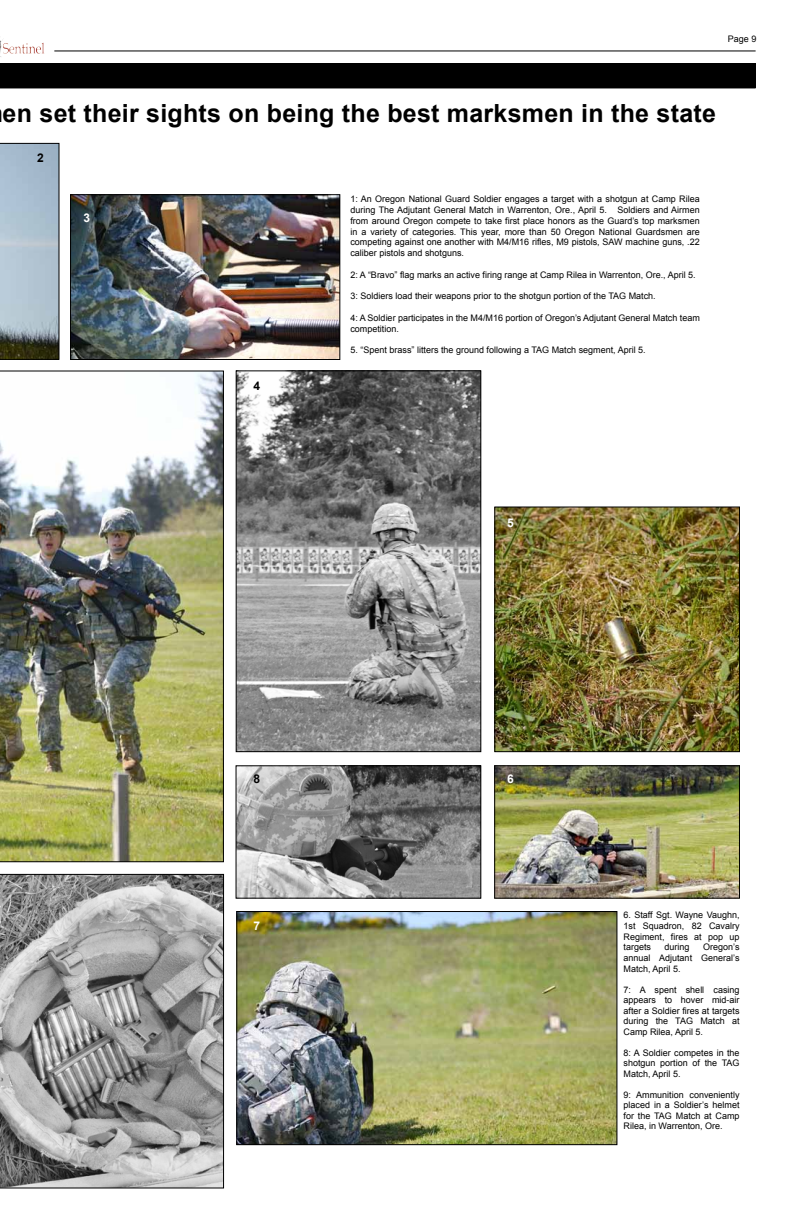
<style>
.page{position:relative;width:792px;height:1224px;background:#fff}
.page>*{position:absolute;margin:0;border:0;box-sizing:border-box;transform-origin:0 0}
.t1{font:700 25px "Arial";letter-spacing:.01em;color:#000}
.t2{font:700 12px "Arial";color:#fff}
.t3{font:700 12px "Arial";color:#000}
.t4{font:9px/10.8px "Arial";color:#000;text-align:justify}
</style>
<div class="page">
<img style="left:0;top:40px;width:4px;height:17px">
<div style="left:0;top:63px;width:756px;height:25px;background:#000"></div>
<hr style="left:54px;top:51px;width:702px;height:1px;background:#000">
<img style="left:0;top:371px;width:224px;height:491px">
<svg style="left:0;top:143px;width:59px;height:216px;background:#9eafba"></svg>
<img style="left:238px;top:373px;width:241px;height:377px">
<div style="left:236px;top:371px;width:245px;height:381px;border:1px solid #000"></div>
<svg style="left:0;top:874px;width:224px;height:314px;background:#9b9b9b"></svg>
<img style="left:72px;top:197px;width:266px;height:161px">
<div style="left:70px;top:195px;width:270px;height:165px;border:1px solid #000"></div>
<img style="left:238px;top:768px;width:241px;height:128px">
<div style="left:236px;top:766px;width:245px;height:132px;border:1px solid #000"></div>
<img style="left:239px;top:913px;width:376px;height:230px">
<div style="left:237px;top:911px;width:380px;height:234px;border:1px solid #000"></div>
<img style="left:497px;top:768px;width:241px;height:128px">
<div style="left:495px;top:766px;width:245px;height:132px;border:1px solid #000"></div>
<img style="left:497px;top:509px;width:241px;height:241px">
<div style="left:495px;top:507px;width:245px;height:245px;border:1px solid #000"></div>
<p class="t4" style="left:728px;top:34px;width:30px">Page 9</p>
<h1 class="t1" style="left:3px;top:97px;width:715px">en set their sights on being the best marksmen in the state</h1>
<h2 class="t3" style="left:37px;top:150px;width:8px">2</h2>
<h2 class="t2" style="left:84px;top:210px;width:8px">3</h2>
<h2 class="t3" style="left:254px;top:378px;width:8px">4</h2>
<p class="t4" style="left:350px;top:194px;width:351px">1: An Oregon National Guard Soldier engages a target with a shotgun at Camp Rilea during The Adjutant General Match in Warrenton, Ore., April 5. Soldiers and Airmen from around Oregon compete to take first place honors as the Guard’s top marksmen in a variety of categories. This year, more than 50 Oregon National Guardsmen are competing against one another with M4/M16 rifles, M9 pistols, SAW machine guns, .22 caliber pistols and shotguns.</p>
<p class="t4" style="left:350px;top:269px;width:347px">2: A “Bravo” flag marks an active firing range at Camp Rilea in Warrenton, Ore., April 5.</p>
<p class="t4" style="left:350px;top:291px;width:307px">3: Soldiers load their weapons prior to the shotgun portion of the TAG Match.</p>
<p class="t4" style="left:350px;top:312px;width:351px">4: A Soldier participates in the M4/M16 portion of Oregon’s Adjutant General Match team competition.</p>
<p class="t4" style="left:350px;top:345px;width:297px">5. “Spent brass” litters the ground following a TAG Match segment, April 5.</p>
<h2 class="t2" style="left:507px;top:515px;width:8px">5</h2>
<h2 class="t3" style="left:254px;top:771px;width:8px">8</h2>
<h2 class="t2" style="left:507px;top:771px;width:8px">6</h2>
<h2 class="t2" style="left:254px;top:918px;width:8px">7</h2>
<p class="t4" style="left:624px;top:909px;width:118px">6. Staff Sgt. Wayne Vaughn, 1st Squadron, 82 Cavalry Regiment, fires at pop up targets</p>
<p class="t4" style="left:624px;top:942px;width:118px;text-indent:80px">Oregon’s annual Adjutant General’s Match, April 5.</p>
<p class="t4" style="left:624px;top:985px;width:118px;line-height:10.5px">7: A spent shell casing appears to hover mid-air after a Soldier fires at targets during the TAG Match at Camp Rilea, April 5.</p>
<p class="t4" style="left:624px;top:1048px;width:118px;line-height:10.5px">8: A Soldier competes in the shotgun portion of the TAG Match, April 5.</p>
<p class="t4" style="left:624px;top:1090px;width:118px;line-height:10.5px">9: Ammunition conveniently placed in a Soldier’s helmet for the TAG Match at Camp Rilea, in Warrenton, Ore.</p>
<p class="t4" style="left:665px;top:942px;width:27px">during</p>
</div>
